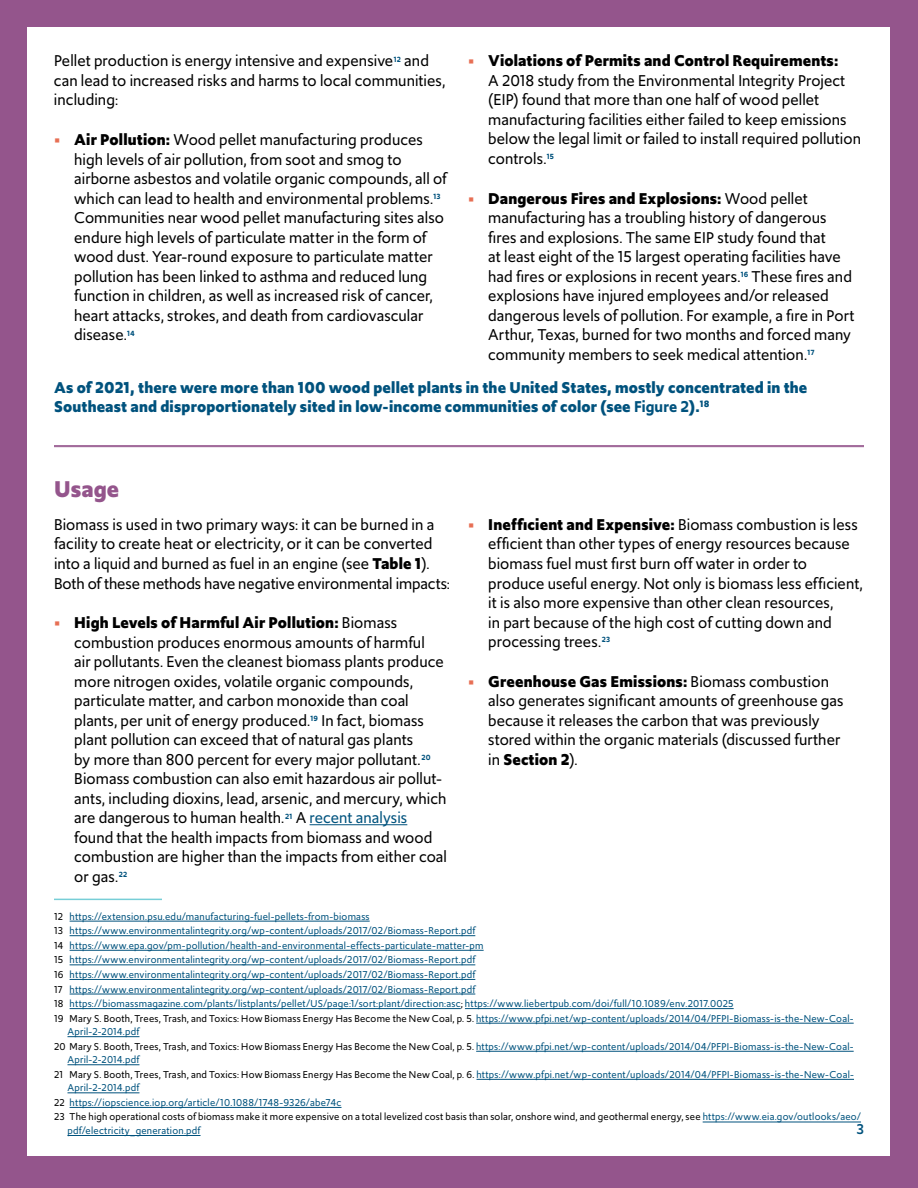
<style>
.page{position:relative;width:918px;height:1188px;background:#94558c}
.page>*{position:absolute;margin:0;border:0;box-sizing:border-box;transform-origin:0 0}
.t1{font:700 24px "Upgrade";letter-spacing:.005em;color:#94558c}
.t2{font:16.5px/19.5px "Upgrade";letter-spacing:.005em;color:#000}
.t3{font:700 16.5px/19.5px "Upgrade";letter-spacing:.01em;color:#00527d}
.t4{font:500 15px "Upgrade";color:#00527d}
.t5{font:10.5px/14.5px "Upgrade";letter-spacing:.025em;color:#00537e}
.t6{font:10.5px/14.5px "Upgrade";letter-spacing:.02em;color:#000}
.s1{font-weight:700;font-size:18px;color:#e76f54}
.s2{font-weight:700}
.s3{font-weight:600}
.s4{color:#00537e}
.s5{color:#000}
</style>
<div class="page">
<div style="left:27px;top:27px;width:863px;height:1129px;background:#fff"></div>
<hr style="left:54px;top:899px;width:108px;height:1px;background:#77ced7">
<hr style="left:70px;top:921px;width:300px;height:1px;background:#00527d">
<hr style="left:70px;top:935px;width:405px;height:1px;background:#00527d">
<hr style="left:70px;top:950px;width:414px;height:1px;background:#00527d">
<hr style="left:70px;top:964px;width:405px;height:1px;background:#00527d">
<hr style="left:70px;top:979px;width:405px;height:1px;background:#00527d">
<hr style="left:70px;top:994px;width:405px;height:1px;background:#00527d">
<hr style="left:70px;top:1008px;width:391px;height:1px;background:#00527d">
<hr style="left:465px;top:1008px;width:269px;height:1px;background:#00527d">
<hr style="left:476px;top:1023px;width:378px;height:1px;background:#00527d">
<hr style="left:68px;top:1036px;width:71px;height:1px;background:#00527d">
<hr style="left:476px;top:1051px;width:378px;height:1px;background:#00527d">
<hr style="left:68px;top:1064px;width:71px;height:1px;background:#00527d">
<hr style="left:477px;top:1079px;width:377px;height:1px;background:#00527d">
<hr style="left:68px;top:1092px;width:71px;height:1px;background:#00527d">
<hr style="left:70px;top:1107px;width:272px;height:1px;background:#00527d">
<hr style="left:703px;top:1122px;width:158px;height:1px;background:#00527d">
<hr style="left:68px;top:1135px;width:133px;height:1px;background:#00527d">
<hr style="left:310px;top:824px;width:97px;height:1px;background:#00527d">
<hr style="left:54px;top:445px;width:810px;height:1px;background:#94558c">
<hr style="left:54px;top:446px;width:810px;height:1px;background:#94558c">
<p class="t2" style="left:488px;top:51px;width:374px;text-indent:-20px"><span class="s1">•</span> <span class="s2">Violations of Permits and Control Requirements:<br></span>A 2018 study from the Environmental Integrity Project (EIP) found that more than one half of wood pellet manufacturing facilities either failed to keep emissions below the legal limit or failed to install required pollution controls.<sup>15</sup></p>
<p class="t2" style="left:488px;top:188px;width:368px;text-indent:-20px"><span class="s1">•</span> <span class="s2">Dangerous Fires and Explosions:</span> Wood pellet manufacturing has a troubling history of dangerous fires and explosions. The same EIP study found that<br>at least eight of the 15 largest operating facilities have had fires or explosions in recent years.<sup>16</sup> These fires and explosions have injured employees and/or released dangerous levels of pollution. For example, a fire in Port Arthur, Texas, burned for two months and forced many community members to seek medical attention.<sup>17</sup></p>
<p class="t3" style="left:54px;top:378px;width:755px">As of 2021, there were more than 100 wood pellet plants in the United States, mostly concentrated in the<br>Southeast and disproportionately sited in low-income communities of color (see <span class="s3">Figure 2</span>).<sup>18</sup></p>
<p class="t2" style="left:54px;top:51px;width:393px">Pellet production is energy intensive and expensive<sup>12</sup> and can lead to increased risks and harms to local communities, including:</p>
<p class="t2" style="left:74px;top:130px;width:374px;text-indent:-20px"><span class="s1">•</span> <span class="s2">Air Pollution:</span> Wood pellet manufacturing produces high levels of air pollution, from soot and smog to airborne asbestos and volatile organic compounds, all of which can lead to health and environmental problems.<sup>13<br></sup>Communities near wood pellet manufacturing sites also endure high levels of particulate matter in the form of wood dust. Year-round exposure to particulate matter pollution has been linked to asthma and reduced lung function in children, as well as increased risk of cancer, heart attacks, strokes, and death from cardiovascular disease.<sup>14</sup></p>
<h1 class="t1" style="left:54px;top:473px;width:67px">Usage</h1>
<p class="t2" style="left:54px;top:515px;width:398px">Biomass is used in two primary ways: it can be burned in a facility to create heat or electricity, or it can be converted into a liquid and burned as fuel in an engine (see <span class="s2">Table 1</span>).<br>Both of these methods have negative environmental impacts:</p>
<p class="t2" style="left:74px;top:613px;width:374px;text-indent:-20px"><span class="s1">•</span> <span class="s2">High Levels of Harmful Air Pollution:</span> Biomass combustion produces enormous amounts of harmful<br>air pollutants. Even the cleanest biomass plants produce more nitrogen oxides, volatile organic compounds, particulate matter, and carbon monoxide than coal plants, per unit of energy produced.<sup>19</sup> In fact, biomass plant pollution can exceed that of natural gas plants<br>by more than 800 percent for every major pollutant.<sup>20<br></sup>Biomass combustion can also emit hazardous air pollut&shy;ants, including dioxins, lead, arsenic, and mercury, which are dangerous to human health.<sup>21</sup> A <span class="s4">recent analysis </span>found that the health impacts from biomass and wood combustion are higher than the impacts from either coal or gas.<sup>22</sup></p>
<p class="t2" style="left:488px;top:515px;width:376px;text-indent:-20px"><span class="s1">•</span> <span class="s2">Inefficient and Expensive:</span> Biomass combustion is less efficient than other types of energy resources because biomass fuel must first burn off water in order to produce useful energy. Not only is biomass less efficient, it is also more expensive than other clean resources,<br>in part because of the high cost of cutting down and processing trees.<sup>23</sup></p>
<p class="t2" style="left:488px;top:671px;width:357px;text-indent:-20px"><span class="s1">•</span> <span class="s2">Greenhouse Gas Emissions:</span> Biomass combustion also generates significant amounts of greenhouse gas because it releases the carbon that was previously stored within the organic materials (discussed further in <span class="s2">Section 2</span>).</p>
<p class="t5" style="left:54px;top:909px;width:801px"><span class="s5">12</span> https://extension.psu.edu/manufacturing-fuel-pellets-from-biomass<br><span class="s5">13</span> https://www.environmentalintegrity.org/wp-content/uploads/2017/02/Biomass-Report.pdf<br><span class="s5">14</span> https://www.epa.gov/pm-pollution/health-and-environmental-effects-particulate-matter-pm<br><span class="s5">15</span> https://www.environmentalintegrity.org/wp-content/uploads/2017/02/Biomass-Report.pdf<br><span class="s5">16</span> https://www.environmentalintegrity.org/wp-content/uploads/2017/02/Biomass-Report.pdf<br><span class="s5">17</span> https://www.environmentalintegrity.org/wp-content/uploads/2017/02/Biomass-Report.pdf<br><span class="s5">18</span> https://biomassmagazine.com/plants/listplants/pellet/US/page:1/sort:plant/direction:asc<span class="s5">;</span> https://www.liebertpub.com/doi/full/10.1089/env.2017.0025<br><span class="s5">19 Mary S. Booth, Trees, Trash, and Toxics: How Biomass Energy Has Become the New Coal, p. 5.</span> https://www.pfpi.net/wp-content/uploads/2014/04/PFPI-Biomass-is-the-New-Coal-</p>
<p class="t5" style="left:54px;top:1024px;width:801px;text-indent:14px">April-2-2014.pdf<br><span class="s5">20 Mary S. Booth, Trees, Trash, and Toxics: How Biomass Energy Has Become the New Coal, p. 5.</span> https://www.pfpi.net/wp-content/uploads/2014/04/PFPI-Biomass-is-the-New-Coal-</p>
<p class="t5" style="left:54px;top:1052px;width:801px;text-indent:13px">April-2-2014.pdf<br><span class="s5">21 Mary S. Booth, Trees, Trash, and Toxics: How Biomass Energy Has Become the New Coal, p. 6.</span> https://www.pfpi.net/wp-content/uploads/2014/04/PFPI-Biomass-is-the-New-Coal-</p>
<p class="t6" style="left:54px;top:1081px;width:809px;text-indent:13px"><span class="s4">April-2-2014.pdf<br></span>22 <span class="s4">https://iopscience.iop.org/article/10.1088/1748-9326/abe74c<br></span>23 The high operational costs of biomass make it more expensive on a total levelized cost basis than solar, onshore wind, and geothermal energy, see <span class="s4">https://www.eia.gov/outlooks/aeo/</span></p>
<p class="t5" style="left:68px;top:1123px;width:135px">pdf/electricity_generation.pdf</p>
<p class="t4" style="left:856px;top:1119px;width:9px">3</p>
</div>
